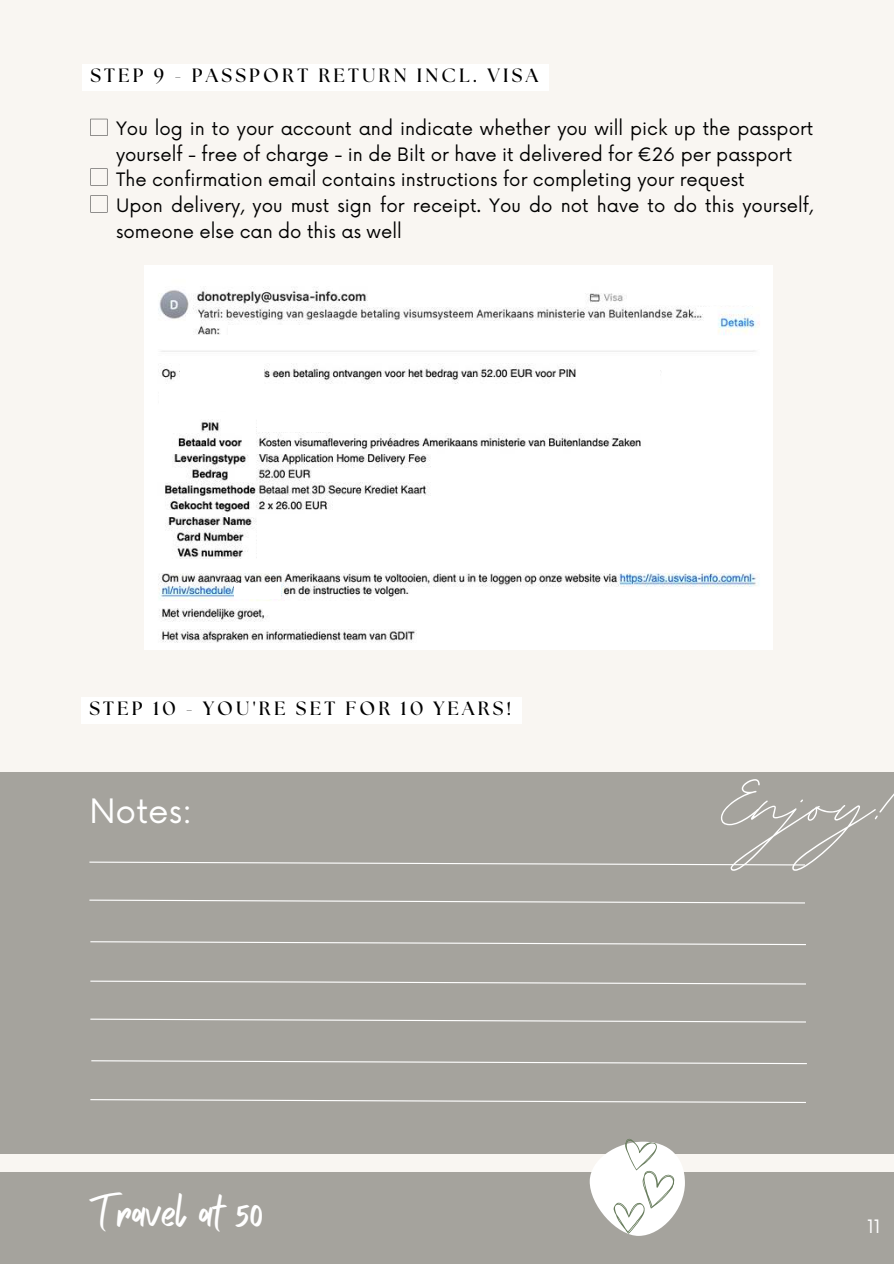
<style>
.page{position:relative;width:894px;height:1264px;background:#fff}
.page>*{position:absolute;margin:0;border:0;box-sizing:border-box;transform-origin:0 0}
.t1{font:124.8px "BD Script";color:#fff}
.t2{font:43.2px "Vintage Moon";color:#fff}
.t3{font:32.7px "Now";color:#fff}
.t4{font:700 19.2px "The Seasons";letter-spacing:.17em;color:#000}
.t5{font:18px/26px "Now";color:#000}
.t6{font:18px "Now";color:#fff}
</style>
<div class="page">
<div style="left:0;top:0;width:893px;height:1263px;background:#f9f6f2"></div>
<div style="left:0;top:772px;width:893px;height:381px;background:#a5a39d"></div>
<svg style="left:90px;top:941px;width:716px;height:4px"></svg>
<svg style="left:89px;top:861px;width:716px;height:5px"></svg>
<svg style="left:89px;top:899px;width:716px;height:5px"></svg>
<svg style="left:91px;top:1060px;width:716px;height:4px"></svg>
<svg style="left:90px;top:980px;width:716px;height:5px"></svg>
<svg style="left:90px;top:1018px;width:716px;height:5px"></svg>
<svg style="left:90px;top:1099px;width:716px;height:4px"></svg>
<div style="left:0;top:1172px;width:893px;height:91px;background:#a5a39d"></div>
<svg style="left:589px;top:1138px;width:95px;height:98px"></svg>
<svg style="left:90px;top:119px;width:17px;height:17px"></svg>
<svg style="left:90px;top:168px;width:17px;height:17px"></svg>
<svg style="left:90px;top:195px;width:17px;height:17px"></svg>
<div style="left:83px;top:64px;width:465px;height:27px;background:#fff"></div>
<div style="left:82px;top:696px;width:440px;height:27px;background:#fff"></div>
<img style="left:144px;top:266px;width:627px;height:384px">
<div style="left:631px;top:285px;width:138px;height:20px;background:#fff"></div>
<div style="left:228px;top:325px;width:138px;height:19px;background:#fff"></div>
<div style="left:180px;top:361px;width:83px;height:24px;background:#fff"></div>
<div style="left:576px;top:361px;width:83px;height:24px;background:#fff"></div>
<div style="left:159px;top:385px;width:104px;height:25px;background:#fff"></div>
<div style="left:257px;top:406px;width:103px;height:25px;background:#fff"></div>
<div style="left:257px;top:514px;width:120px;height:51px;background:#fff"></div>
<div style="left:235px;top:582px;width:46px;height:16px;background:#fff"></div>
<p class="t4" style="left:90px;top:63px;width:449px">STEP 9 - PASSPORT RETURN INCL. VISA</p>
<p class="t5" style="left:116px;top:114px;width:698px">You log in to your account and indicate whether you will pick up the passport yourself - free of charge - in de Bilt or have it delivered for €26 per passport The confirmation email contains instructions for completing your request<br>Upon delivery, you must sign for receipt. You do not have to do this yourself, someone else can do this as well</p>
<p class="t4" style="left:89px;top:695px;width:423px">STEP 10 - YOU'RE SET FOR 10 YEARS!</p>
<h3 class="t3" style="left:89px;top:784px;width:104px">Notes:</h3>
<h2 class="t2" style="left:90px;top:1187px;width:174px">Travel at 50</h2>
<h1 class="t1" style="left:719px;top:703px;width:171px">Enjoy!</h1>
<p class="t6" style="left:866px;top:1211px;width:15px">11</p>
</div>
